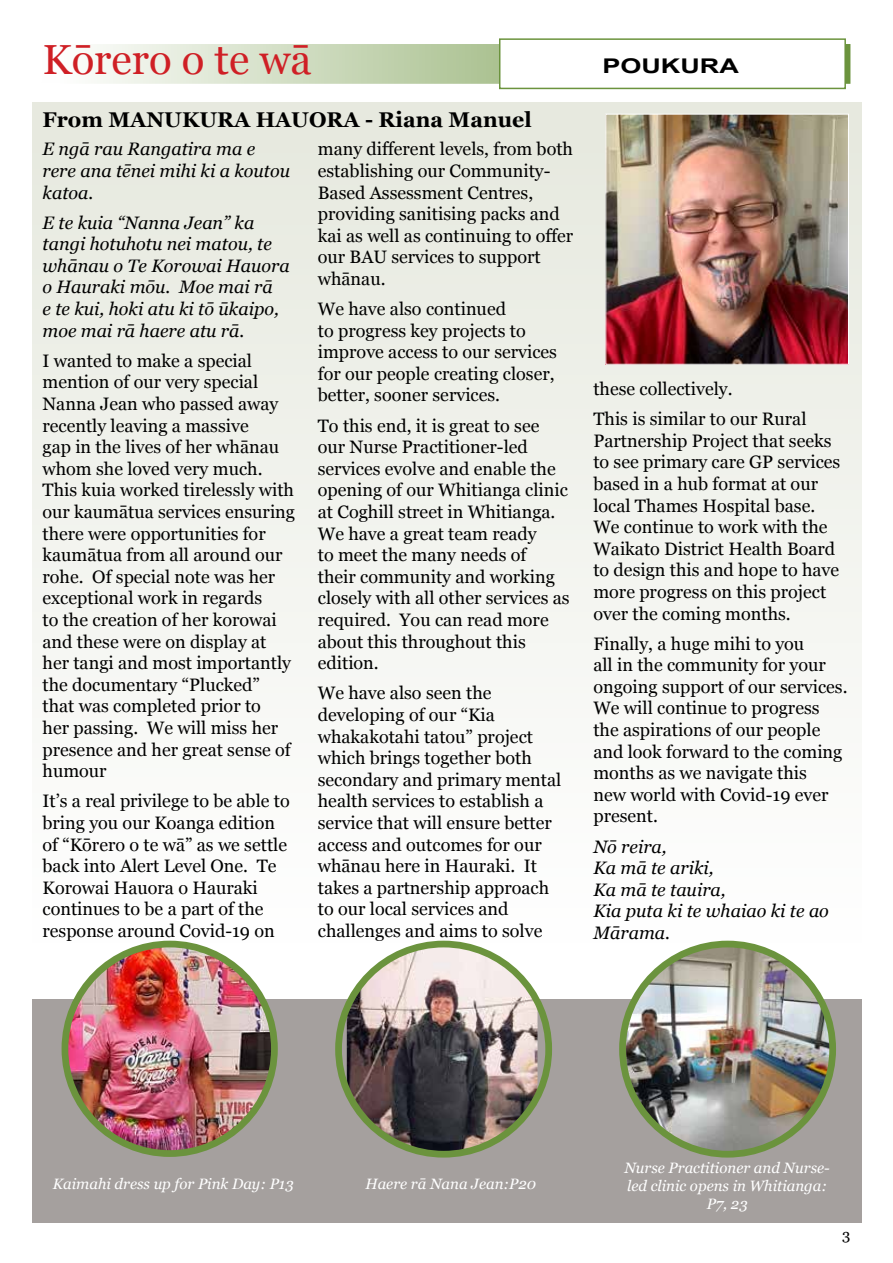
<style>
.page{position:relative;width:893px;height:1263px;background:#fff}
.page>*{position:absolute;margin:0;border:0;box-sizing:border-box;transform-origin:0 0}
.t1{font:42px "Georgia";color:#cf1f25}
.t2{font:700 21.3px "Georgia";color:#000}
.t3{font:700 20.25px "Arial";color:#000;scale:1.33 1}
.t4{font:18px/21.6px "Georgia";color:#000}
.t5{font:italic 18px/21.6px "Georgia";color:#000}
.t6{font:italic 15px/18px "Georgia";color:#fff;text-align:center}
.t7{font:15px "Georgia";color:#000}
</style>
<div class="page">
<svg style="left:97px;top:44px;width:753px;height:40px"></svg>
<div style="left:499px;top:38px;width:347px;height:51px;background:#fff;border:2px solid #6b933d"></div>
<div style="left:32px;top:103px;width:829px;height:842px;background:linear-gradient(to bottom,#e6e8de,#fefefe)"></div>
<div style="left:32px;top:999px;width:829px;height:223px;background:#a5a09e"></div>
<img style="left:347px;top:945px;width:190px;height:209px">
<div style="left:335px;top:941px;width:217px;height:216px;border:7px solid #6b933d;border-radius:50%"></div>
<img style="left:68px;top:946px;width:206px;height:207px">
<div style="left:62px;top:941px;width:216px;height:216px;border:7px solid #6b933d;border-radius:50%"></div>
<img style="left:608px;top:116px;width:239px;height:246px">
<div style="left:606px;top:114px;width:243px;height:250px;border:1px solid #fff"></div>
<img style="left:622px;top:945px;width:211px;height:209px">
<div style="left:619px;top:941px;width:217px;height:216px;border:7px solid #6b933d;border-radius:50%"></div>
<h1 class="t1" style="left:43px;top:29px;width:271px">Kōrero o te wā</h1>
<p class="t2" style="left:43px;top:103px;width:491px">From MANUKURA HAUORA - Riana Manuel</p>
<p class="t5" style="left:43px;top:138px;width:249px">E ngā rau Rangatira ma e rere ana tēnei mihi ki a koutou katoa.</p>
<p class="t5" style="left:43px;top:211px;width:249px">E te kuia “Nanna Jean” ka tangi hotuhotu nei matou, te whānau o Te Korowai Hauora o Hauraki mōu. Moe mai rā<br>e te kui, hoki atu ki tō ūkaipo, moe mai rā haere atu rā.</p>
<p class="t4" style="left:43px;top:349px;width:254px">I wanted to make a special mention of our very special<br>Nanna Jean who passed away recently leaving a massive<br>gap in the lives of her whānau whom she loved very much.<br>This kuia worked tirelessly with our kaumātua services ensuring there were opportunities for kaumātua from all around our rohe. Of special note was her exceptional work in regards<br>to the creation of her korowai and these were on display at her tangi and most importantly the documentary “Plucked” that was completed prior to<br>her passing. We will miss her presence and her great sense of humour</p>
<p class="t4" style="left:43px;top:789px;width:249px">It’s a real privilege to be able to bring you our Koanga edition of “Kōrero o te wā” as we settle back into Alert Level One. Te<br>Korowai Hauora o Hauraki continues to be a part of the response around Covid-19 on</p>
<p class="t4" style="left:318px;top:138px;width:257px">many different levels, from both establishing our Community-<br>Based Assessment Centres, providing sanitising packs and kai as well as continuing to offer our BAU services to support whānau.</p>
<p class="t4" style="left:318px;top:297px;width:241px">We have also continued<br>to progress key projects to improve access to our services for our people creating closer, better, sooner services.</p>
<p class="t4" style="left:318px;top:414px;width:253px">To this end, it is great to see our Nurse Practitioner-led services evolve and enable the opening of our Whitianga clinic at Coghill street in Whitianga.<br>We have a great team ready<br>to meet the many needs of<br>their community and working closely with all other services as required. You can read more about this throughout this edition.</p>
<p class="t4" style="left:318px;top:681px;width:245px">We have also seen the developing of our “Kia whakakotahi tatou” project which brings together both secondary and primary mental health services to establish a service that will ensure better access and outcomes for our whānau here in Hauraki. It takes a partnership approach to our local services and challenges and aims to solve</p>
<p class="t3" style="left:602px;top:52px;width:104px">POUKURA</p>
<p class="t4" style="left:593px;top:373px;width:215px;line-height:30.2px">these collectively.<br>This is similar to our Rural</p>
<p class="t4" style="left:593px;top:429px;width:248px">Partnership Project that seeks to see primary care GP services based in a hub format at our local Thames Hospital base.<br>We continue to work with the<br>Waikato District Health Board to design this and hope to have more progress on this project over the coming months.</p>
<p class="t4" style="left:593px;top:632px;width:256px">Finally, a huge mihi to you<br>all in the community for your ongoing support of our services.<br>We will continue to progress the aspirations of our people and look forward to the coming months as we navigate this<br>new world with Covid-19 ever present.</p>
<p class="t5" style="left:593px;top:835px;width:237px">Nō reira,<br>Ka mā te ariki,<br>Ka mā te tauira,<br>Kia puta ki te whaiao ki te ao<br>Mārama.</p>
<p class="t6" style="left:53px;top:1174px;width:242px">Kaimahi dress up for Pink Day: P13</p>
<p class="t6" style="left:365px;top:1174px;width:172px">Haere rā Nana Jean:P20</p>
<p class="t6" style="left:624px;top:1158px;width:207px">Nurse Practitioner and Nurse&shy;led clinic opens in Whitianga:<br>P7, 23</p>
<p class="t7" style="left:842px;top:1224px;width:10px">3</p>
</div>
